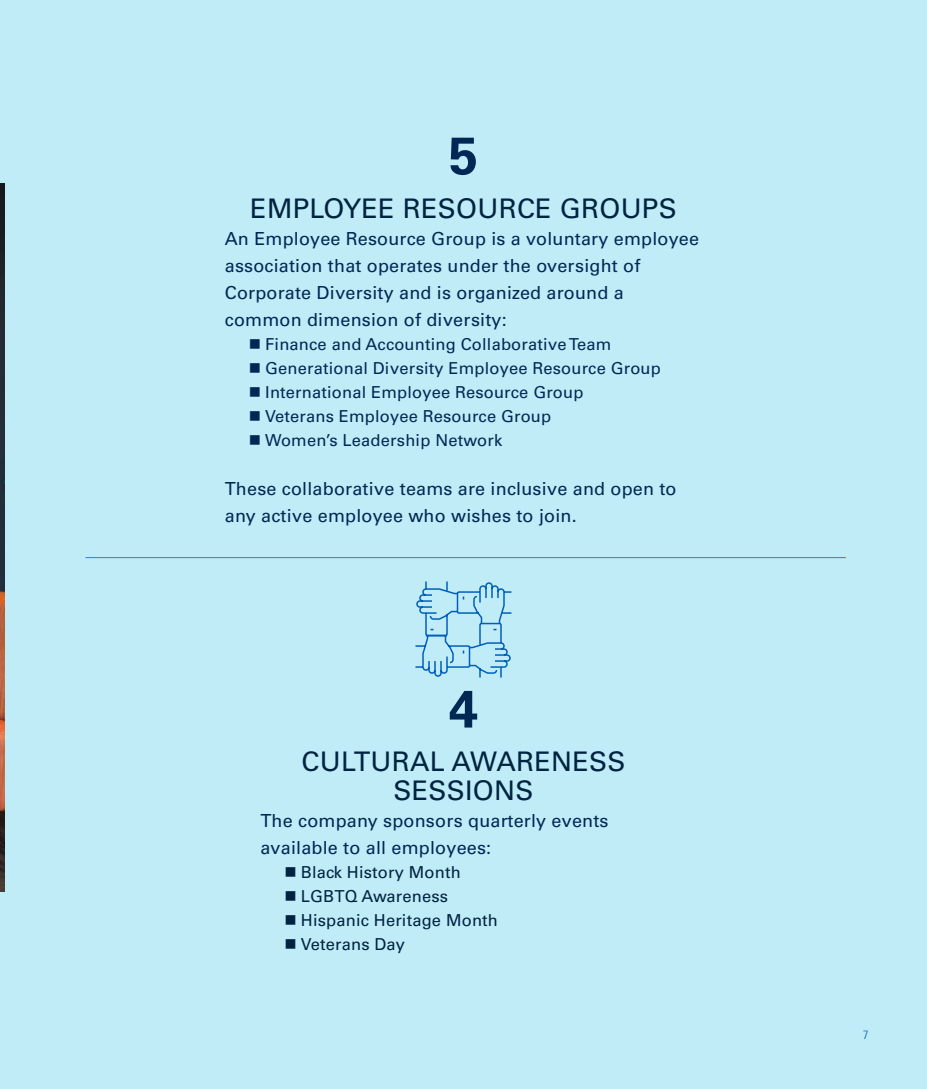
<style>
.page{position:relative;width:927px;height:1089px;background:#c0ecf8}
.page>*{position:absolute;margin:0;border:0;box-sizing:border-box;transform-origin:0 0}
.t1{font:700 52.5px "Univers LT Std";color:#002855}
.t2{font:27px/28.5px "Univers LT Std";letter-spacing:.01em;color:#002340;text-align:center}
.t3{font:18px/27px "Univers LT Std";letter-spacing:.01em;color:#002855}
.t4{font:16.5px "Univers LT Std";letter-spacing:.01em;color:#002855}
.t5{font:16.5px "Univers LT Std";letter-spacing:.01em;color:#002340}
.t6{font:300 condensed 12px "Univers LT Std";color:#005fb9}
</style>
<div class="page">
<hr style="left:86px;top:557px;width:760px;height:1px;background:#0163a7">
<img style="left:0;top:184px;width:4px;height:708px">
<svg style="left:415px;top:581px;width:97px;height:97px"></svg>
<h3 class="t1" style="left:449px;top:125px;width:31px">5</h3>
<h3 class="t2" style="left:250px;top:194px;width:428px">EMPLOYEE RESOURCE GROUPS</h3>
<p class="t3" style="left:225px;top:225px;width:476px">An Employee Resource Group is a voluntary employee association that operates under the oversight of Corporate Diversity and is organized around a common dimension of diversity:</p>
<p class="t4" style="left:249px;top:334px;width:364px">■ Finance and Accounting Collaborative Team</p>
<p class="t4" style="left:249px;top:358px;width:414px">■ Generational Diversity Employee Resource Group</p>
<p class="t4" style="left:249px;top:382px;width:336px">■ International Employee Resource Group</p>
<p class="t4" style="left:249px;top:406px;width:304px">■ Veterans Employee Resource Group</p>
<p class="t4" style="left:249px;top:430px;width:255px">■ Women’s Leadership Network</p>
<p class="t3" style="left:225px;top:475px;width:453px">These collaborative teams are inclusive and open to any active employee who wishes to join.</p>
<h3 class="t1" style="left:449px;top:678px;width:31px">4</h3>
<h3 class="t2" style="left:301px;top:747px;width:326px">CULTURAL AWARENESS<br>SESSIONS</h3>
<p class="t3" style="left:260px;top:807px;width:350px">The company sponsors quarterly events available to all employees:</p>
<p class="t5" style="left:284px;top:862px;width:178px">■ Black History Month</p>
<p class="t5" style="left:284px;top:886px;width:165px">■ LGBTQ Awareness</p>
<p class="t5" style="left:284px;top:910px;width:215px">■ Hispanic Heritage Month</p>
<p class="t5" style="left:284px;top:934px;width:122px">■ Veterans Day</p>
<p class="t6" style="left:863px;top:1028px;width:7px">7</p>
</div>
